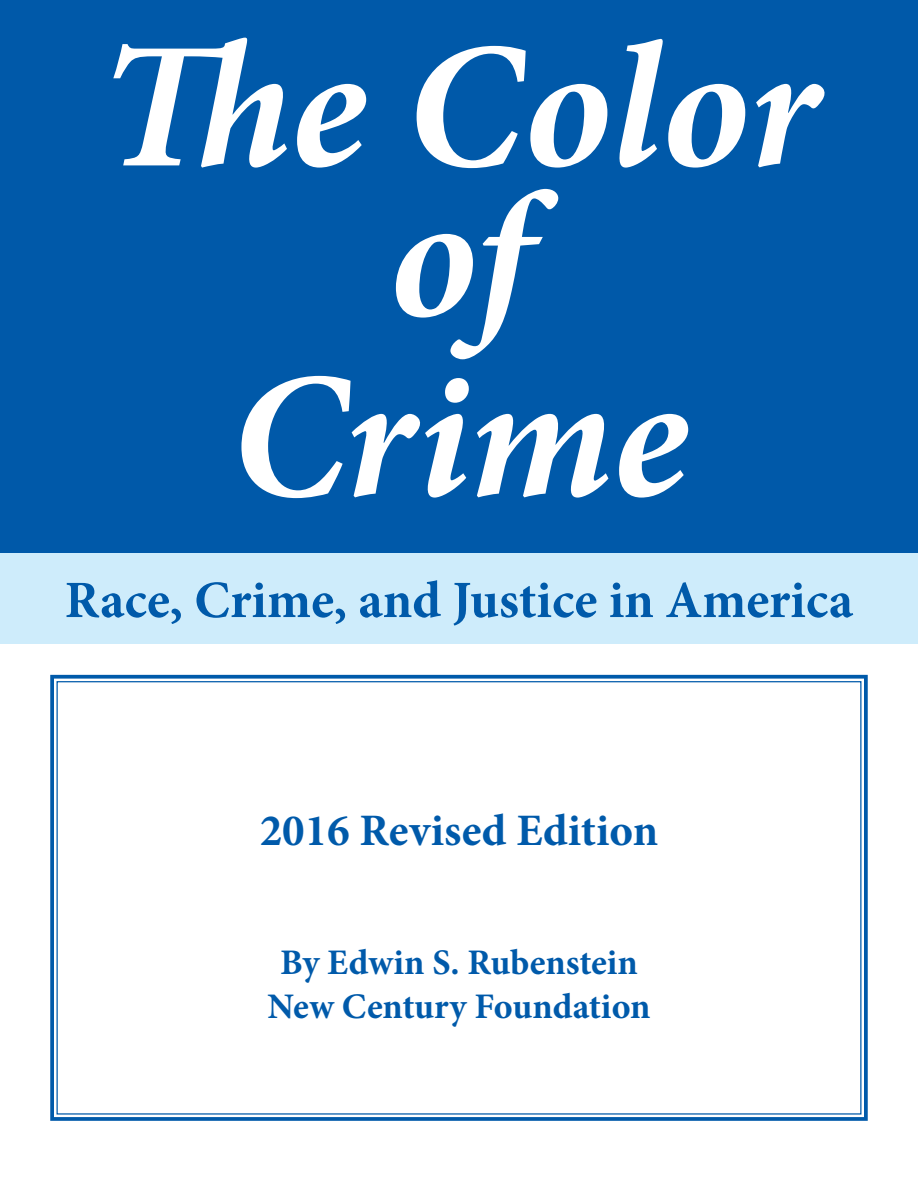
<style>
.page{position:relative;width:918px;height:1188px;background:#fff}
.page>*{position:absolute;margin:0;border:0;box-sizing:border-box;transform-origin:0 0}
.t1{font:italic 700 180px/150px "Minion Pro";letter-spacing:-.005em;color:#fff;text-align:center}
.t2{font:700 52.5px "Minion Pro";color:#005aaa}
.t3{font:700 45px "Minion Pro";color:#005aaa}
.t4{font:700 36px/43.2px "Minion Pro";letter-spacing:-.005em;color:#005aaa;text-align:center}
</style>
<div class="page">
<div style="left:0;top:0;width:918px;height:553px;background:#0059a9"></div>
<div style="left:0;top:553px;width:918px;height:91px;background:#ceecfb"></div>
<svg style="left:50px;top:674px;width:818px;height:447px"></svg>
<h1 class="t1" style="left:99px;top:48px;width:722px">The Color of</h1>
<h1 class="t1" style="left:230px;top:378px;width:459px">Crime</h1>
<h2 class="t2" style="left:65px;top:580px;width:790px">Race, Crime, and Justice in America</h2>
<p class="t3" style="left:260px;top:813px;width:400px">2016 Revised Edition</p>
<p class="t4" style="left:267px;top:944px;width:385px">By Edwin S. Rubenstein<br>New Century Foundation</p>
</div>
